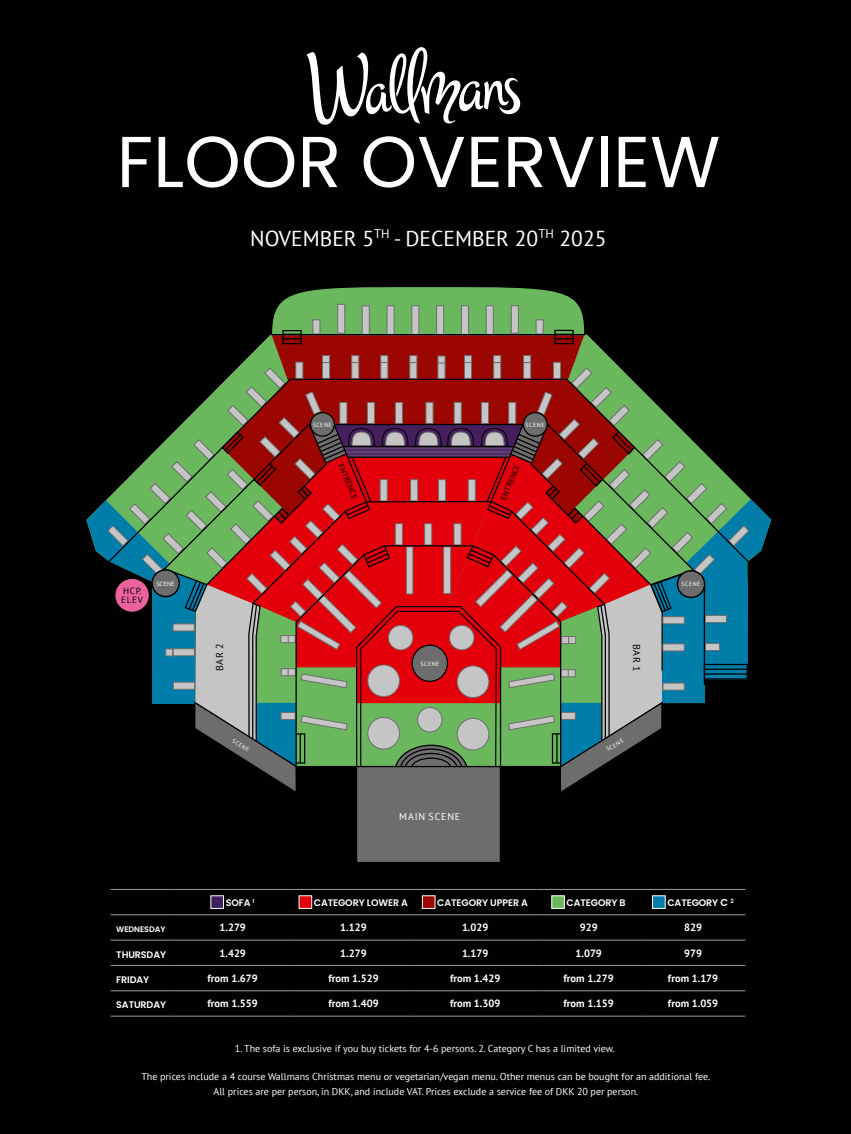
<style>
.page{position:relative;width:851px;height:1134px;background:#fff}
.page>*{position:absolute;margin:0;border:0;box-sizing:border-box;transform-origin:0 0}
.t1{font:72px "Poppins";color:#fff}
.t2{font:21.55px "PT Sans";color:#fff}
.Priser_02{font:700 10.5px "PT Sans";color:#fff}
.B_02{font:10px "PT Sans";color:#fff}
.B_02-2{font:10px "PT Sans";letter-spacing:.08em;color:#fff}
.t3{font:10px "PT Sans";letter-spacing:.08em;color:#000}
.Kategori{font:600 9.5px "Poppins";letter-spacing:-.01em;color:#fff}
.t4{font:9px/9.1px "PT Sans";letter-spacing:.08em;color:#000}
.t5{font:8px "PT Sans";color:#000}
.Kategori-2{font:600 8px "Poppins";letter-spacing:-.01em;color:#fff}
.t6{font:6px "PT Sans";letter-spacing:.08em;color:#fff}
.t7{font:6px "Open Sans";color:#fff}
.s1{font-size:10px}
</style>
<div class="page">
<div style="left:0;top:0;width:850px;height:1134px;background:#010102"></div>
<svg style="left:86px;top:287px;width:685px;height:575px"></svg>
<div style="left:412px;top:645px;width:35px;height:36px;background:#6d6d6d;border-radius:50%"></div>
<div style="left:411px;top:644px;width:37px;height:38px;border:1px solid #000;border-radius:50%"></div>
<div style="left:523px;top:413px;width:24px;height:23px;background:#6d6d6d;border-radius:50%"></div>
<div style="left:522px;top:412px;width:25px;height:25px;border:1px solid #000;border-radius:50%"></div>
<div style="left:677px;top:571px;width:27px;height:26px;background:#6d6d6d;border-radius:50%"></div>
<div style="left:676px;top:570px;width:29px;height:28px;border:1px solid #000;border-radius:50%"></div>
<div style="left:115px;top:578px;width:34px;height:34px;background:#ec629f;border-radius:50%"></div>
<div style="left:114px;top:578px;width:36px;height:35px;border:1px solid #000;border-radius:50%"></div>
<div style="left:310px;top:413px;width:24px;height:23px;background:#6d6d6d;border-radius:50%"></div>
<div style="left:310px;top:412px;width:25px;height:25px;border:1px solid #000;border-radius:50%"></div>
<div style="left:152px;top:570px;width:27px;height:26px;background:#6d6d6d;border-radius:50%"></div>
<div style="left:151px;top:569px;width:29px;height:28px;border:1px solid #000;border-radius:50%"></div>
<svg style="left:306px;top:47px;width:214px;height:78px"></svg>
<hr style="left:111px;top:889px;width:61px;height:1px;background:#9b9c9c">
<hr style="left:172px;top:889px;width:121px;height:1px;background:#9b9c9c">
<hr style="left:293px;top:889px;width:121px;height:1px;background:#9b9c9c">
<hr style="left:414px;top:889px;width:122px;height:1px;background:#9b9c9c">
<hr style="left:536px;top:889px;width:104px;height:1px;background:#9b9c9c">
<hr style="left:640px;top:889px;width:105px;height:1px;background:#9b9c9c">
<hr style="left:111px;top:915px;width:61px;height:1px;background:#9b9c9c">
<hr style="left:172px;top:915px;width:121px;height:1px;background:#9b9c9c">
<hr style="left:293px;top:915px;width:121px;height:1px;background:#9b9c9c">
<hr style="left:414px;top:915px;width:122px;height:1px;background:#9b9c9c">
<hr style="left:536px;top:915px;width:104px;height:1px;background:#9b9c9c">
<hr style="left:640px;top:915px;width:105px;height:1px;background:#9b9c9c">
<hr style="left:111px;top:940px;width:61px;height:1px;background:#9b9c9c">
<hr style="left:172px;top:940px;width:121px;height:1px;background:#9b9c9c">
<hr style="left:293px;top:940px;width:121px;height:1px;background:#9b9c9c">
<hr style="left:414px;top:940px;width:122px;height:1px;background:#9b9c9c">
<hr style="left:536px;top:940px;width:104px;height:1px;background:#9b9c9c">
<hr style="left:640px;top:940px;width:105px;height:1px;background:#9b9c9c">
<hr style="left:111px;top:965px;width:61px;height:1px;background:#9b9c9c">
<hr style="left:172px;top:965px;width:121px;height:1px;background:#9b9c9c">
<hr style="left:293px;top:965px;width:121px;height:1px;background:#9b9c9c">
<hr style="left:414px;top:965px;width:122px;height:1px;background:#9b9c9c">
<hr style="left:536px;top:965px;width:104px;height:1px;background:#9b9c9c">
<hr style="left:640px;top:965px;width:105px;height:1px;background:#9b9c9c">
<hr style="left:111px;top:991px;width:61px;height:1px;background:#9b9c9c">
<hr style="left:172px;top:991px;width:121px;height:1px;background:#9b9c9c">
<hr style="left:293px;top:991px;width:121px;height:1px;background:#9b9c9c">
<hr style="left:414px;top:991px;width:122px;height:1px;background:#9b9c9c">
<hr style="left:536px;top:991px;width:104px;height:1px;background:#9b9c9c">
<hr style="left:640px;top:991px;width:105px;height:1px;background:#9b9c9c">
<hr style="left:111px;top:1016px;width:61px;height:1px;background:#9b9c9c">
<hr style="left:172px;top:1016px;width:121px;height:1px;background:#9b9c9c">
<hr style="left:293px;top:1016px;width:121px;height:1px;background:#9b9c9c">
<hr style="left:414px;top:1016px;width:122px;height:1px;background:#9b9c9c">
<hr style="left:536px;top:1016px;width:104px;height:1px;background:#9b9c9c">
<hr style="left:640px;top:1016px;width:105px;height:1px;background:#9b9c9c">
<div style="left:211px;top:896px;width:12px;height:12px;background:#3f205e"></div>
<div style="left:299px;top:896px;width:13px;height:12px;background:#e3000a;border:1px solid #fff"></div>
<div style="left:422px;top:896px;width:13px;height:12px;background:#9b0600"></div>
<div style="left:551px;top:896px;width:13px;height:12px;background:#6ab75e"></div>
<div style="left:652px;top:896px;width:13px;height:12px;background:#007da9"></div>
<p class="t1" style="left:117px;top:120px;width:605px">FLOOR OVERVIEW</p>
<p class="t2" style="left:250px;top:224px;width:358px">NOVEMBER 5<sup>TH</sup> - DECEMBER 20<sup>TH</sup> 2025</p>
<p class="t6" style="left:313px;top:421px;width:21px">SCENE</p>
<p class="t6" style="left:525px;top:421px;width:21px">SCENE</p>
<p class="t4" style="left:121px;top:586px;width:23px">HCP.<br>ELEV</p>
<p class="t7" style="left:156px;top:580px;width:20px">SCENE</p>
<p class="t5" style="left:345px;top:462px;width:39px;rotate:68deg">ENTRENCE</p>
<p class="t5" style="left:498px;top:498px;width:39px;rotate:-68deg">ENTRENCE</p>
<p class="t3" style="left:213px;top:671px;width:29px;rotate:-90deg">BAR 2</p>
<p class="t3" style="left:643px;top:644px;width:29px;rotate:90deg">BAR 1</p>
<p class="t6" style="left:420px;top:660px;width:21px">SCENE</p>
<p class="t6" style="left:234px;top:736px;width:21px;rotate:31deg">SCENE</p>
<p class="t6" style="left:604px;top:746px;width:21px;rotate:-31deg">SCENE</p>
<p class="B_02-2" style="left:399px;top:810px;width:62px">MAIN SCENE</p>
<p class="t6" style="left:681px;top:580px;width:21px">SCENE</p>
<p class="Kategori" style="left:226px;top:897px;width:30px">SOFA <sup>1</sup></p>
<p class="Kategori" style="left:314px;top:897px;width:96px">CATEGORY LOWER A</p>
<p class="Kategori" style="left:437px;top:897px;width:92px">CATEGORY UPPER A</p>
<p class="Kategori" style="left:566px;top:898px;width:61px">CATEGORY B</p>
<p class="Kategori" style="left:667px;top:898px;width:68px">CATEGORY <span class="s1">C</span> <sup>2</sup></p>
<p class="Kategori-2" style="left:116px;top:924px;width:51px">WEDNESDAY</p>
<p class="Priser_02" style="left:219px;top:921px;width:28px">1.279</p>
<p class="Priser_02" style="left:340px;top:921px;width:28px">1.129</p>
<p class="Priser_02" style="left:462px;top:921px;width:28px">1.029</p>
<p class="Priser_02" style="left:579px;top:921px;width:19px">929</p>
<p class="Priser_02" style="left:684px;top:921px;width:19px">829</p>
<p class="Kategori" style="left:116px;top:949px;width:51px">THURSDAY</p>
<p class="Priser_02" style="left:219px;top:946px;width:28px">1.429</p>
<p class="Priser_02" style="left:340px;top:946px;width:28px">1.279</p>
<p class="Priser_02" style="left:462px;top:946px;width:28px">1.179</p>
<p class="Priser_02" style="left:575px;top:946px;width:28px">1.079</p>
<p class="Priser_02" style="left:684px;top:946px;width:19px">979</p>
<p class="Kategori" style="left:116px;top:974px;width:34px">FRIDAY</p>
<p class="Priser_02" style="left:207px;top:971px;width:52px">from 1.679</p>
<p class="Priser_02" style="left:328px;top:971px;width:52px">from 1.529</p>
<p class="Priser_02" style="left:450px;top:971px;width:52px">from 1.429</p>
<p class="Priser_02" style="left:563px;top:971px;width:52px">from 1.279</p>
<p class="Priser_02" style="left:668px;top:971px;width:52px">from 1.179</p>
<p class="Kategori" style="left:116px;top:1000px;width:51px">SATURDAY</p>
<p class="Priser_02" style="left:207px;top:997px;width:52px">from 1.559</p>
<p class="Priser_02" style="left:328px;top:997px;width:52px">from 1.409</p>
<p class="Priser_02" style="left:450px;top:997px;width:52px">from 1.309</p>
<p class="Priser_02" style="left:563px;top:997px;width:52px">from 1.159</p>
<p class="Priser_02" style="left:668px;top:997px;width:52px">from 1.059</p>
<p class="B_02" style="left:235px;top:1042px;width:381px">1. The sofa is exclusive if you buy tickets for 4-6 persons. 2. Category C has a limited view.</p>
<p class="B_02" style="left:141px;top:1070px;width:570px">The prices include a 4 course Wallmans Christmas menu or vegetarian/vegan menu. Other menus can be bought for an additional fee.</p>
<p class="B_02" style="left:213px;top:1085px;width:426px">All prices are per person, in DKK, and include VAT. Prices exclude a service fee of DKK 20 per person.</p>
</div>
